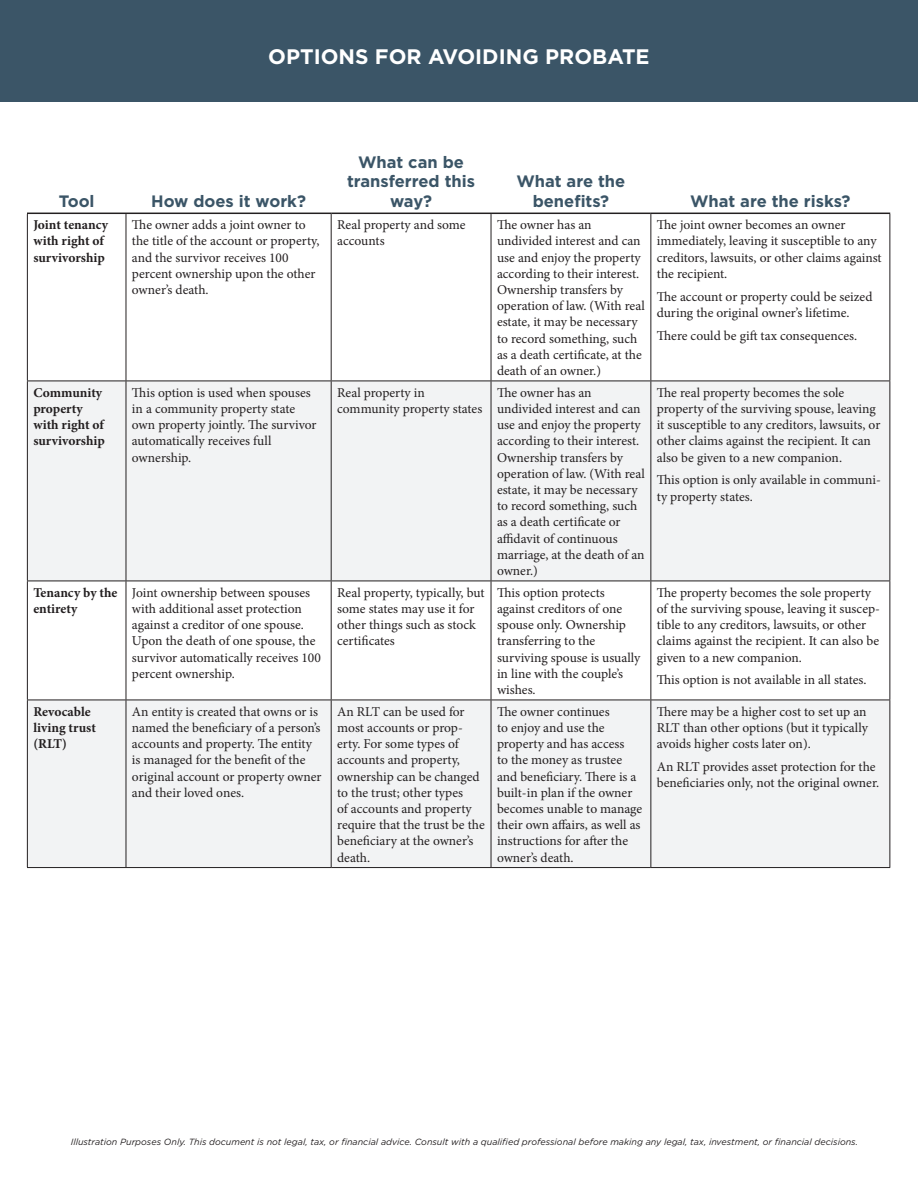
<style>
.page{position:relative;width:918px;height:1188px;background:#fff}
.page>*{position:absolute;margin:0;border:0;box-sizing:border-box;transform-origin:0 0}
.t1{font:700 21px "Gotham";color:#fff}
.t2{font:700 16.5px/19.8px "Gotham";color:#3b5567;text-align:center}
.t3{font:13.5px/16.2px "Minion Pro";color:#231f20}
.t4{font:700 13.5px/16.2px "Minion Pro";color:#231f20}
.t5{font:italic 9px "Gotham";color:#231f20}
</style>
<div class="page">
<svg style="left:28px;top:382px;width:862px;height:485px;fill:#f2f3f4"></svg>
<hr style="left:27px;top:214px;width:1px;height:167px;background:#231f20">
<hr style="left:126px;top:214px;width:1px;height:167px;background:#231f20">
<hr style="left:331px;top:214px;width:1px;height:167px;background:#231f20">
<hr style="left:491px;top:214px;width:1px;height:167px;background:#231f20">
<hr style="left:650px;top:214px;width:1px;height:167px;background:#231f20">
<hr style="left:890px;top:214px;width:1px;height:167px;background:#231f20">
<hr style="left:27px;top:381px;width:99px;height:1px;background:#231f20">
<hr style="left:27px;top:381px;width:1px;height:200px;background:#231f20">
<hr style="left:126px;top:381px;width:205px;height:1px;background:#231f20">
<hr style="left:126px;top:381px;width:1px;height:200px;background:#231f20">
<hr style="left:331px;top:381px;width:160px;height:1px;background:#231f20">
<hr style="left:331px;top:381px;width:1px;height:200px;background:#231f20">
<hr style="left:491px;top:381px;width:160px;height:1px;background:#231f20">
<hr style="left:491px;top:381px;width:1px;height:200px;background:#231f20">
<hr style="left:651px;top:381px;width:239px;height:1px;background:#231f20">
<hr style="left:650px;top:381px;width:1px;height:200px;background:#231f20">
<hr style="left:890px;top:381px;width:1px;height:200px;background:#231f20">
<hr style="left:27px;top:581px;width:99px;height:1px;background:#231f20">
<hr style="left:27px;top:581px;width:1px;height:119px;background:#231f20">
<hr style="left:126px;top:581px;width:205px;height:1px;background:#231f20">
<hr style="left:126px;top:581px;width:1px;height:119px;background:#231f20">
<hr style="left:331px;top:581px;width:160px;height:1px;background:#231f20">
<hr style="left:331px;top:581px;width:1px;height:119px;background:#231f20">
<hr style="left:491px;top:581px;width:160px;height:1px;background:#231f20">
<hr style="left:491px;top:581px;width:1px;height:119px;background:#231f20">
<hr style="left:651px;top:581px;width:239px;height:1px;background:#231f20">
<hr style="left:650px;top:581px;width:1px;height:119px;background:#231f20">
<hr style="left:890px;top:581px;width:1px;height:119px;background:#231f20">
<hr style="left:27px;top:700px;width:99px;height:1px;background:#231f20">
<hr style="left:27px;top:700px;width:1px;height:167px;background:#231f20">
<hr style="left:126px;top:700px;width:205px;height:1px;background:#231f20">
<hr style="left:126px;top:700px;width:1px;height:167px;background:#231f20">
<hr style="left:331px;top:700px;width:160px;height:1px;background:#231f20">
<hr style="left:331px;top:700px;width:1px;height:167px;background:#231f20">
<hr style="left:491px;top:700px;width:160px;height:1px;background:#231f20">
<hr style="left:491px;top:700px;width:1px;height:167px;background:#231f20">
<hr style="left:651px;top:700px;width:239px;height:1px;background:#231f20">
<hr style="left:650px;top:700px;width:1px;height:167px;background:#231f20">
<hr style="left:890px;top:700px;width:1px;height:167px;background:#231f20">
<hr style="left:27px;top:867px;width:99px;height:1px;background:#231f20">
<hr style="left:126px;top:867px;width:205px;height:1px;background:#231f20">
<hr style="left:331px;top:867px;width:160px;height:1px;background:#231f20">
<hr style="left:491px;top:867px;width:160px;height:1px;background:#231f20">
<hr style="left:651px;top:867px;width:239px;height:1px;background:#231f20">
<hr style="left:27px;top:213px;width:99px;height:1px;background:#231f20">
<hr style="left:126px;top:213px;width:205px;height:1px;background:#231f20">
<hr style="left:331px;top:213px;width:160px;height:1px;background:#231f20">
<hr style="left:491px;top:213px;width:160px;height:1px;background:#231f20">
<hr style="left:651px;top:213px;width:239px;height:1px;background:#231f20">
<div style="left:0;top:0;width:918px;height:102px;background:#3b5567"></div>
<p class="t1" style="left:268px;top:43px;width:383px">OPTIONS FOR AVOIDING PROBATE</p>
<p class="t2" style="left:59px;top:191px;width:37px">Tool</p>
<p class="t2" style="left:151px;top:191px;width:156px">How does it work?</p>
<p class="t2" style="left:347px;top:152px;width:130px">What can be transferred this way?</p>
<p class="t2" style="left:517px;top:172px;width:110px">What are the benefits?</p>
<p class="t2" style="left:690px;top:191px;width:162px">What are the risks?</p>
<p class="t4" style="left:33px;top:217px;width:76px">Joint tenancy with right of survivorship</p>
<p class="t3" style="left:132px;top:217px;width:189px">The owner adds a joint owner to the title of the account or property, and the survivor receives 100 percent ownership upon the other owner’s death.</p>
<p class="t3" style="left:337px;top:217px;width:130px">Real property and some accounts</p>
<p class="t3" style="left:497px;top:217px;width:149px">The owner has an undivided interest and can use and enjoy the property according to their interest.<br>Ownership transfers by operation of law. (With real estate, it may be necessary to record something, such as a death certificate, at the death of an owner.)</p>
<p class="t3" style="left:657px;top:217px;width:226px">The joint owner becomes an owner immediately, leaving it susceptible to any creditors, lawsuits, or other claims against the recipient.</p>
<p class="t3" style="left:657px;top:288px;width:217px">The account or property could be seized during the original owner’s lifetime.</p>
<p class="t3" style="left:657px;top:327px;width:202px">There could be gift tax consequences.</p>
<p class="t4" style="left:33px;top:384px;width:73px">Community property with right of survivorship</p>
<p class="t3" style="left:132px;top:384px;width:186px">This option is used when spouses in a community property state own property jointly. The survivor automatically receives full ownership.</p>
<p class="t3" style="left:337px;top:384px;width:147px">Real property in community property states</p>
<p class="t3" style="left:497px;top:384px;width:149px">The owner has an undivided interest and can use and enjoy the property according to their interest.<br>Ownership transfers by operation of law. (With real estate, it may be necessary to record something, such as a death certificate or affidavit of continuous marriage, at the death of an owner.)</p>
<p class="t3" style="left:657px;top:384px;width:225px">The real property becomes the sole property of the surviving spouse, leaving it susceptible to any creditors, lawsuits, or other claims against the recipient. It can also be given to a new companion.</p>
<p class="t3" style="left:657px;top:472px;width:226px">This option is only available in communi&shy;ty property states.</p>
<p class="t4" style="left:33px;top:584px;width:86px">Tenancy by the entirety</p>
<p class="t3" style="left:132px;top:584px;width:190px">Joint ownership between spouses with additional asset protection against a creditor of one spouse.<br>Upon the death of one spouse, the survivor automatically receives 100 percent ownership.</p>
<p class="t3" style="left:337px;top:584px;width:149px">Real property, typically, but some states may use it for other things such as stock certificates</p>
<p class="t3" style="left:497px;top:584px;width:145px">This option protects against creditors of one spouse only. Ownership transferring to the surviving spouse is usually in line with the couple’s wishes.</p>
<p class="t3" style="left:657px;top:584px;width:225px">The property becomes the sole property of the surviving spouse, leaving it suscep&shy;tible to any creditors, lawsuits, or other claims against the recipient. It can also be given to a new companion.</p>
<p class="t3" style="left:657px;top:672px;width:211px">This option is not available in all states.</p>
<p class="t4" style="left:33px;top:703px;width:64px">Revocable living trust (RLT)</p>
<p class="t3" style="left:132px;top:703px;width:191px">An entity is created that owns or is named the beneficiary of a person’s accounts and property. The entity is managed for the benefit of the original account or property owner and their loved ones.</p>
<p class="t3" style="left:337px;top:703px;width:149px">An RLT can be used for most accounts or prop&shy;erty. For some types of accounts and property, ownership can be changed to the trust; other types<br>of accounts and property require that the trust be the beneficiary at the owner’s death.</p>
<p class="t3" style="left:497px;top:703px;width:147px">The owner continues<br>to enjoy and use the property and has access<br>to the money as trustee and beneficiary. There is a built-in plan if the owner becomes unable to manage their own affairs, as well as instructions for after the owner’s death.</p>
<p class="t3" style="left:657px;top:703px;width:213px;text-align:justify">There may be a higher cost to set up an RLT than other options (but it typically avoids higher costs later on).</p>
<p class="t3" style="left:657px;top:759px;width:224px">An RLT provides asset protection for the beneficiaries only, not the original owner.</p>
<p class="t5" style="left:71px;top:1137px;width:789px">Illustration Purposes Only. This document is not legal, tax, or financial advice. Consult with a qualified professional before making any legal, tax, investment, or financial decisions.</p>
</div>
